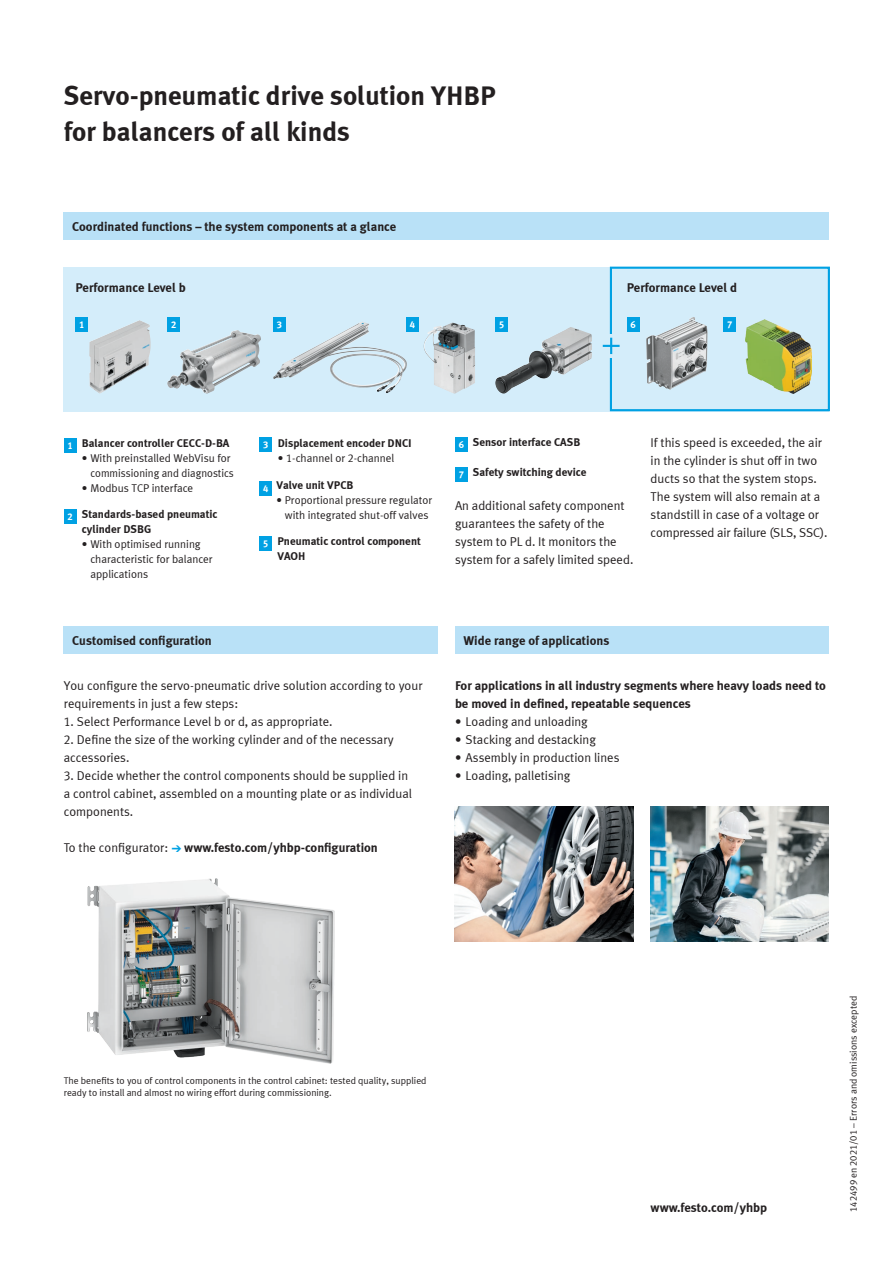
<style>
.page{position:relative;width:893px;height:1263px;background:#fff}
.page>*{position:absolute;margin:0;border:0;box-sizing:border-box;transform-origin:0 0}
.t1{font:700 27px/36px "Meta Plus LF";color:#231f20}
.t2{font:12.75px/18px "Meta Plus LF";color:#231f20}
.t3{font:700 12.75px/18px "Meta Plus LF";color:#231f20}
.t4{font:11.25px/15px "Meta Plus LF";color:#231f20;text-align:right}
.t5{font:700 11.25px/15px "Meta Plus LF";color:#231f20}
.t6{font:9.75px/12px "Meta Plus LF";color:#231f20}
.t7{font:700 9.75px "Meta Plus LF";color:#fff}
.s1{font-weight:400}
.s2{font-family:"Meto Pict 182";font-weight:400;color:#00a1e3}
</style>
<div class="page">
<div style="left:64px;top:438px;width:13px;height:15px;background:#00a1e3"></div>
<div style="left:64px;top:510px;width:13px;height:14px;background:#00a1e3"></div>
<div style="left:259px;top:482px;width:13px;height:14px;background:#00a1e3"></div>
<div style="left:259px;top:537px;width:13px;height:14px;background:#00a1e3"></div>
<div style="left:64px;top:627px;width:374px;height:27px;background:#b9e1f7"></div>
<div style="left:64px;top:267px;width:765px;height:144px;background:#d4edfa"></div>
<img style="left:89px;top:320px;width:62px;height:74px">
<div style="left:75px;top:318px;width:13px;height:14px;background:#00a1e3"></div>
<img style="left:167px;top:330px;width:93px;height:64px">
<div style="left:167px;top:318px;width:13px;height:14px;background:#00a1e3"></div>
<img style="left:273px;top:322px;width:131px;height:57px">
<div style="left:273px;top:318px;width:13px;height:14px;background:#00a1e3"></div>
<img style="left:424px;top:323px;width:51px;height:71px">
<div style="left:406px;top:318px;width:13px;height:14px;background:#00a1e3"></div>
<img style="left:495px;top:327px;width:75px;height:67px">
<div style="left:495px;top:318px;width:13px;height:14px;background:#00a1e3"></div>
<img style="left:646px;top:317px;width:62px;height:73px">
<div style="left:627px;top:318px;width:13px;height:14px;background:#00a1e3"></div>
<img style="left:745px;top:320px;width:66px;height:74px">
<div style="left:723px;top:318px;width:13px;height:14px;background:#00a1e3"></div>
<div style="left:610px;top:267px;width:220px;height:144px;border:2px solid #00a1e3"></div>
<div style="left:607px;top:334px;width:8px;height:24px;background:#d4edfa"></div>
<svg style="left:603px;top:338px;width:17px;height:16px"></svg>
<div style="left:64px;top:213px;width:765px;height:27px;background:#b9e1f7"></div>
<img style="left:650px;top:807px;width:179px;height:135px">
<img style="left:455px;top:807px;width:179px;height:135px">
<img style="left:87px;top:879px;width:248px;height:185px">
<div style="left:455px;top:437px;width:13px;height:15px;background:#00a1e3"></div>
<div style="left:455px;top:468px;width:13px;height:14px;background:#00a1e3"></div>
<div style="left:455px;top:627px;width:374px;height:27px;background:#b9e1f7"></div>
<div style="left:259px;top:438px;width:13px;height:14px;background:#00a1e3"></div>
<h1 class="t1" style="left:64px;top:77px;width:433px">Servo-pneumatic drive solution YHBP for balancers of all kinds</h1>
<p class="t3" style="left:72px;top:217px;width:326px">Coordinated functions – the system components at a glance</p>
<p class="t3" style="left:75px;top:278px;width:112px">Performance Level b</p>
<p class="t3" style="left:627px;top:278px;width:112px">Performance Level d</p>
<p class="t7" style="left:79px;top:319px;width:7px">1</p>
<p class="t7" style="left:171px;top:319px;width:7px">2</p>
<p class="t7" style="left:277px;top:319px;width:7px">3</p>
<p class="t7" style="left:410px;top:319px;width:7px">4</p>
<p class="t7" style="left:499px;top:319px;width:7px">5</p>
<p class="t7" style="left:631px;top:319px;width:7px">6</p>
<p class="t7" style="left:727px;top:319px;width:7px">7</p>
<p class="t7" style="left:68px;top:440px;width:7px">1</p>
<p class="t7" style="left:68px;top:511px;width:7px">2</p>
<p class="t5" style="left:82px;top:436px;width:149px">Balancer controller CECC-D-BA</p>
<p class="t4" style="left:82px;top:451px;width:154px">• With preinstalled WebVisu for commissioning and diagnostics</p>
<p class="t4" style="left:82px;top:481px;width:113px">• Modbus TCP interface</p>
<p class="t5" style="left:82px;top:506px;width:137px">Standards-based pneumatic cylinder DSBG</p>
<p class="t4" style="left:90px;top:536px;width:124px;text-align:left;text-indent:-9px">• With optimised running characteristic for balancer applications</p>
<p class="t7" style="left:263px;top:439px;width:7px">3</p>
<p class="t5" style="left:278px;top:435px;width:135px">Displacement encoder DNCI</p>
<p class="t4" style="left:278px;top:450px;width:118px">• 1-channel or 2-channel</p>
<p class="t7" style="left:263px;top:483px;width:7px">4</p>
<p class="t5" style="left:276px;top:478px;width:79px">Valve unit VPCB</p>
<p class="t4" style="left:276px;top:493px;width:157px;text-align:center">• Proportional pressure regulator with integrated shut-off valves</p>
<p class="t7" style="left:263px;top:538px;width:7px">5</p>
<p class="t5" style="left:277px;top:533px;width:145px">Pneumatic control component<br>VAOH</p>
<p class="t3" style="left:72px;top:631px;width:141px">Customised configuration</p>
<p class="t2" style="left:64px;top:676px;width:360px">You configure the servo-pneumatic drive solution according to your requirements in just a few steps:</p>
<p class="t2" style="left:64px;top:712px;width:270px">1. Select Performance Level b or d, as appropriate.</p>
<p class="t2" style="left:64px;top:730px;width:331px">2. Define the size of the working cylinder and of the necessary accessories.</p>
<p class="t2" style="left:64px;top:766px;width:350px">3. Decide whether the control components should be supplied in a control cabinet, assembled on a mounting plate or as individual components.</p>
<p class="t3" style="left:64px;top:838px;width:315px"><span class="s1">To the configurator:</span> <span class="s2">a</span>www.festo.com/yhbp-configuration</p>
<p class="t7" style="left:459px;top:439px;width:7px">6</p>
<p class="t7" style="left:459px;top:469px;width:7px">7</p>
<p class="t5" style="left:473px;top:434px;width:109px">Sensor interface CASB</p>
<p class="t5" style="left:473px;top:464px;width:115px">Safety switching device</p>
<p class="t2" style="left:455px;top:496px;width:180px">An additional safety component guarantees the safety of the system to PL d. It monitors the system for a safely limited speed.</p>
<p class="t2" style="left:651px;top:433px;width:178px">If this speed is exceeded, the air in the cylinder is shut off in two ducts so that the system stops.<br>The system will also remain at a standstill in case of a voltage or compressed air failure (SLS, SSC).</p>
<p class="t3" style="left:463px;top:631px;width:147px">Wide range of applications</p>
<p class="t3" style="left:455px;top:676px;width:372px">For applications in all industry segments where heavy loads need to be moved in defined, repeatable sequences</p>
<p class="t2" style="left:455px;top:712px;width:134px">• Loading and unloading</p>
<p class="t2" style="left:455px;top:730px;width:142px">• Stacking and destacking</p>
<p class="t2" style="left:455px;top:748px;width:166px">• Assembly in production lines</p>
<p class="t2" style="left:455px;top:766px;width:117px">• Loading, palletising</p>
<p class="t6" style="left:64px;top:1075px;width:364px">The benefits to you of control components in the control cabinet: tested quality, supplied ready to install and almost no wiring effort during commissioning.</p>
<p class="t3" style="left:651px;top:1198px;width:118px">www.festo.com/yhbp</p>
<p class="t6" style="left:847px;top:1212px;width:217px;rotate:-90deg">142499 en 2021/01 – Errors and omissions excepted</p>
</div>
